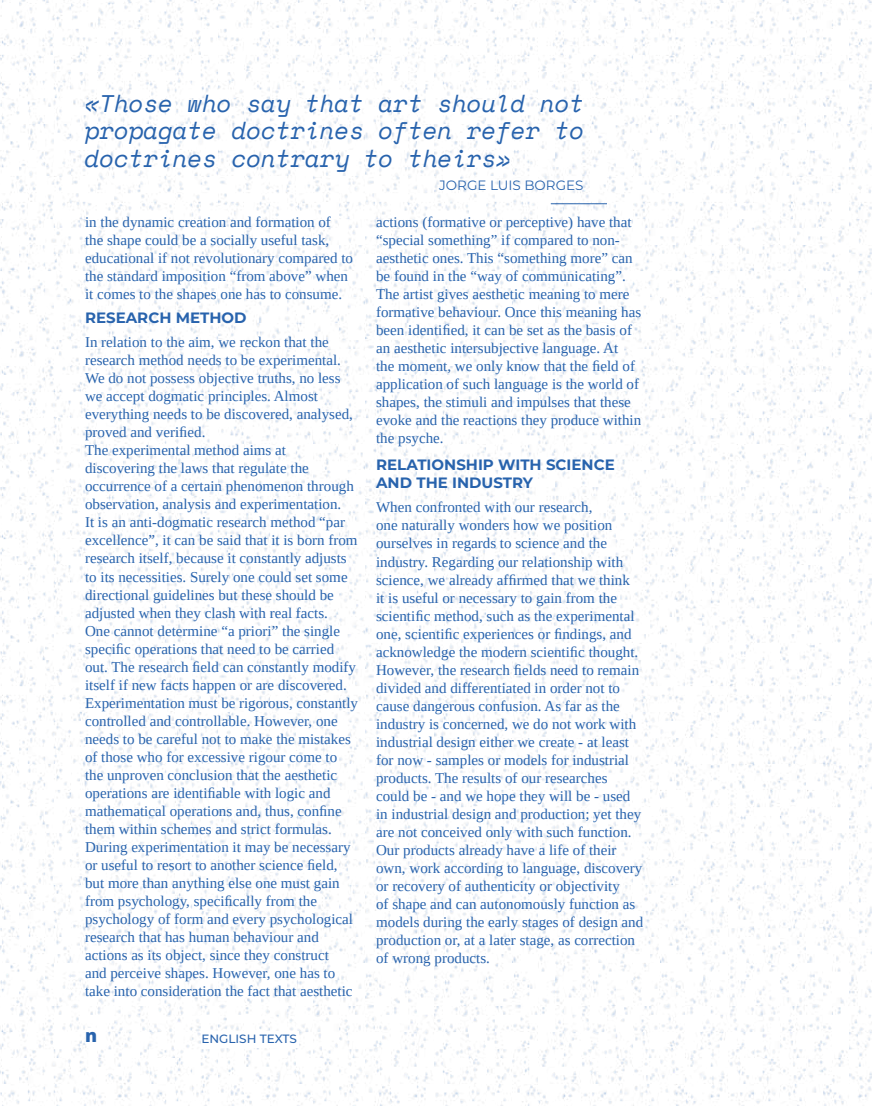
<style>
.page{position:relative;width:872px;height:1106px;background:#fff}
.page>*{position:absolute;margin:0;border:0;box-sizing:border-box;transform-origin:0 0}
.t1{font:italic 24px/27.3px "Space Mono";color:#2863ad;text-align:justify}
.t2{font:800 18px "Open Sans";color:#2863ad}
.t3{font:15px/18px "Tinos";color:#2863ad}
.t4{font:700 15px/18px "Montserrat";color:#2863ad}
.t5{font:13.5px "Montserrat";color:#2863ad}
.t6{font:500 12px "Montserrat";color:#2863ad}
</style>
<div class="page">
<img style="left:0;top:0;width:871px;height:1106px">
<div style="left:83px;top:1028px;width:217px;height:18px;background:#fff"></div>
<div style="left:201px;top:1030px;width:98px;height:17px;background:#fff"></div>
<hr style="left:871px;top:0;width:1px;height:1106px;background:#bfbfbf">
<hr style="left:551px;top:203px;width:56px;height:1px;background:#2863ad">
<h1 class="t1" style="left:85px;top:89px;width:501px">«Those who say that art should not propagate doctrines often refer to doctrines contrary to theirs»</h1>
<p class="t3" style="left:85px;top:213px;width:269px">in the dynamic creation and formation of the shape could be a socially useful task, educational if not revolutionary compared to the standard imposition “from above” when it comes to the shapes one has to consume.</p>
<p class="t4" style="left:85px;top:308px;width:163px">RESEARCH METHOD</p>
<p class="t3" style="left:85px;top:333px;width:274px">In relation to the aim, we reckon that the research method needs to be experimental.<br>We do not possess objective truths, no less we accept dogmatic principles. Almost everything needs to be discovered, analysed, proved and verified.<br>The experimental method aims at discovering the laws that regulate the occurrence of a certain phenomenon through observation, analysis and experimentation.<br>It is an anti-dogmatic research method “par excellence”, it can be said that it is born from research itself, because it constantly adjusts to its necessities. Surely one could set some directional guidelines but these should be adjusted when they clash with real facts.<br>One cannot determine “a priori” the single specific operations that need to be carried out. The research field can constantly modify itself if new facts happen or are discovered.<br>Experimentation must be rigorous, constantly controlled and controllable. However, one needs to be careful not to make the mistakes of those who for excessive rigour come to the unproven conclusion that the aesthetic operations are identifiable with logic and mathematical operations and, thus, confine them within schemes and strict formulas.<br>During experimentation it may be necessary or useful to resort to another science field, but more than anything else one must gain from psychology, specifically from the psychology of form and every psychological research that has human behaviour and actions as its object, since they construct<br>and perceive shapes. However, one has to take into consideration the fact that aesthetic</p>
<p class="t2" style="left:85px;top:1022px;width:14px">n</p>
<p class="t6" style="left:201px;top:1029px;width:97px">ENGLISH TEXTS</p>
<p class="t5" style="left:439px;top:176px;width:146px">JORGE LUIS BORGES</p>
<p class="t3" style="left:376px;top:213px;width:266px">actions (formative or perceptive) have that “special something” if compared to non&shy;aesthetic ones. This “something more” can be found in the “way of communicating”.<br>The artist gives aesthetic meaning to mere formative behaviour. Once this meaning has been identified, it can be set as the basis of an aesthetic intersubjective language. At<br>the moment, we only know that the field of application of such language is the world of shapes, the stimuli and impulses that these evoke and the reactions they produce within the psyche.</p>
<p class="t4" style="left:376px;top:455px;width:240px">RELATIONSHIP WITH SCIENCE<br>AND THE INDUSTRY</p>
<p class="t3" style="left:376px;top:498px;width:269px">When confronted with our research,<br>one naturally wonders how we position ourselves in regards to science and the industry. Regarding our relationship with science, we already affirmed that we think<br>it is useful or necessary to gain from the scientific method, such as the experimental one, scientific experiences or findings, and acknowledge the modern scientific thought.<br>However, the research fields need to remain divided and differentiated in order not to cause dangerous confusion. As far as the industry is concerned, we do not work with industrial design either we create - at least for now - samples or models for industrial products. The results of our researches could be - and we hope they will be - used in industrial design and production; yet they are not conceived only with such function.<br>Our products already have a life of their own, work according to language, discovery or recovery of authenticity or objectivity<br>of shape and can autonomously function as models during the early stages of design and production or, at a later stage, as correction of wrong products.</p>
</div>
